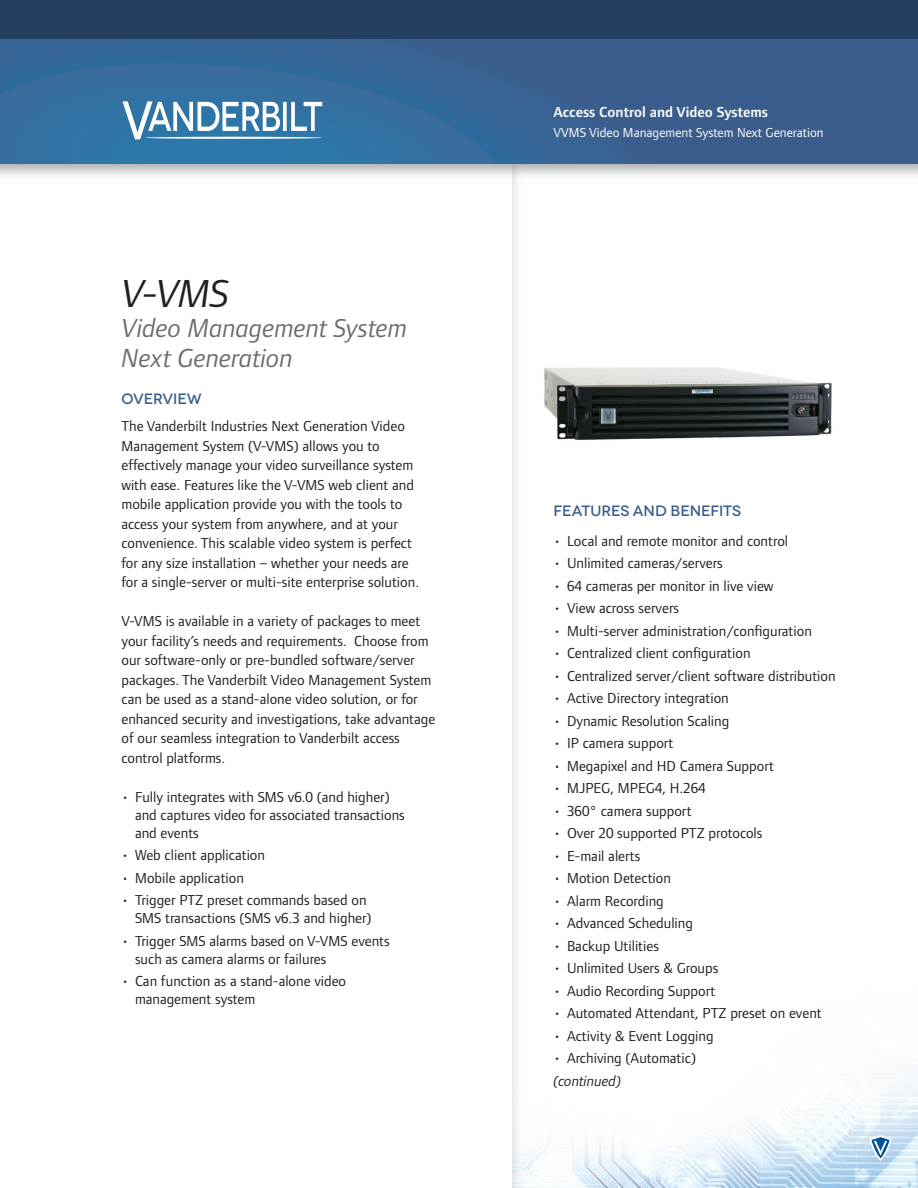
<style>
.page{position:relative;width:918px;height:1188px;background:#fff}
.page>*{position:absolute;margin:0;border:0;box-sizing:border-box;transform-origin:0 0}
.t1{font:italic 40.5px "Foundry Form Sans";color:#231f20}
.t2{font:italic 27px/30px "Foundry Form Sans";letter-spacing:-.005em;color:#6c6d70}
.t3{font:15px/19.5px "Foundry Form Sans";color:#231f20}
.t4{font:600 15px "Foundry Form Sans";color:#fff}
.t5{font:500 15px "Novecentowide";letter-spacing:-.005em;color:#3a5d8d}
.t6{font:italic 15px "Foundry Form Sans";color:#231f20}
.t7{font:13.5px "Foundry Form Sans";color:#fff}
</style>
<div class="page">
<img style="left:527px;top:1074px;width:391px;height:114px">
<img style="left:0;top:163px;width:918px;height:22px">
<div style="left:0;top:26px;width:918px;height:137px;background:linear-gradient(to right,#3273a4,#3b5989)"></div>
<div style="left:0;top:0;width:918px;height:39px;background:#234060"></div>
<img style="left:869px;top:1161px;width:23px;height:1px">
<svg style="left:869px;top:1135px;width:23px;height:26px"></svg>
<svg style="left:122px;top:101px;width:200px;height:38px"></svg>
<hr style="left:146px;top:137px;width:176px;height:2px;background:#fff;border-radius:50%">
<img style="left:544px;top:367px;width:288px;height:73px">
<h1 class="t1" style="left:122px;top:271px;width:110px">V-VMS</h1>
<h2 class="t2" style="left:122px;top:313px;width:287px">Video Management System<br>Next Generation</h2>
<p class="t5" style="left:122px;top:390px;width:82px">OVERVIEW</p>
<p class="t3" style="left:122px;top:416px;width:299px">The Vanderbilt Industries Next Generation Video Management System (V-VMS) allows you to effectively manage your video surveillance system with ease. Features like the V-VMS web client and mobile application provide you with the tools to access your system from anywhere, and at your convenience. This scalable video system is perfect for any size installation – whether your needs are for a single-server or multi-site enterprise solution.</p>
<p class="t3" style="left:122px;top:611px;width:315px">V-VMS is available in a variety of packages to meet your facility’s needs and requirements. Choose from our software-only or pre-bundled software/server packages. The Vanderbilt Video Management System can be used as a stand-alone video solution, or for enhanced security and investigations, take advantage of our seamless integration to Vanderbilt access control platforms.</p>
<p class="t3" style="left:135px;top:788px;width:271px;line-height:18px;text-indent:-14px">• Fully integrates with SMS v6.0 (and higher) and captures video for associated transactions and events</p>
<p class="t3" style="left:122px;top:845px;width:145px">• Web client application</p>
<p class="t3" style="left:122px;top:868px;width:124px">• Mobile application</p>
<p class="t3" style="left:135px;top:891px;width:238px;line-height:18px;text-indent:-14px">• Trigger PTZ preset commands based on<br>SMS transactions (SMS v6.3 and higher)</p>
<p class="t3" style="left:135px;top:932px;width:256px;line-height:18px;text-indent:-14px">• Trigger SMS alarms based on V-VMS events such as camera alarms or failures</p>
<p class="t3" style="left:135px;top:972px;width:213px;line-height:18px;text-indent:-14px">• Can function as a stand-alone video management system</p>
<p class="t4" style="left:554px;top:104px;width:216px">Access Control and Video Systems</p>
<p class="t7" style="left:554px;top:125px;width:272px">VVMS Video Management System Next Generation</p>
<p class="t5" style="left:554px;top:501px;width:189px">FEATURES AND BENEFITS</p>
<p class="t3" style="left:554px;top:531px;width:236px">• Local and remote monitor and control</p>
<p class="t3" style="left:554px;top:553px;width:171px">• Unlimited cameras/servers</p>
<p class="t3" style="left:554px;top:576px;width:222px">• 64 cameras per monitor in live view</p>
<p class="t3" style="left:554px;top:598px;width:127px">• View across servers</p>
<p class="t3" style="left:554px;top:621px;width:260px">• Multi-server administration/configuration</p>
<p class="t3" style="left:554px;top:643px;width:199px">• Centralized client configuration</p>
<p class="t3" style="left:554px;top:666px;width:284px">• Centralized server/client software distribution</p>
<p class="t3" style="left:554px;top:688px;width:177px">• Active Directory integration</p>
<p class="t3" style="left:554px;top:711px;width:177px">• Dynamic Resolution Scaling</p>
<p class="t3" style="left:554px;top:733px;width:122px">• IP camera support</p>
<p class="t3" style="left:554px;top:756px;width:222px">• Megapixel and HD Camera Support</p>
<p class="t3" style="left:554px;top:778px;width:154px">• MJPEG, MPEG4, H.264</p>
<p class="t3" style="left:554px;top:801px;width:140px">• 360° camera support</p>
<p class="t3" style="left:554px;top:823px;width:210px">• Over 20 supported PTZ protocols</p>
<p class="t3" style="left:554px;top:846px;width:88px">• E-mail alerts</p>
<p class="t3" style="left:554px;top:868px;width:119px">• Motion Detection</p>
<p class="t3" style="left:554px;top:891px;width:112px">• Alarm Recording</p>
<p class="t3" style="left:554px;top:913px;width:141px">• Advanced Scheduling</p>
<p class="t3" style="left:554px;top:936px;width:107px">• Backup Utilities</p>
<p class="t3" style="left:554px;top:958px;width:166px">• Unlimited Users &amp; Groups</p>
<p class="t3" style="left:554px;top:981px;width:163px">• Audio Recording Support</p>
<p class="t3" style="left:554px;top:1003px;width:270px">• Automated Attendant, PTZ preset on event</p>
<p class="t3" style="left:554px;top:1026px;width:162px">• Activity &amp; Event Logging</p>
<p class="t3" style="left:554px;top:1048px;width:144px">• Archiving (Automatic)</p>
<p class="t6" style="left:554px;top:1072px;width:69px">(continued)</p>
</div>
